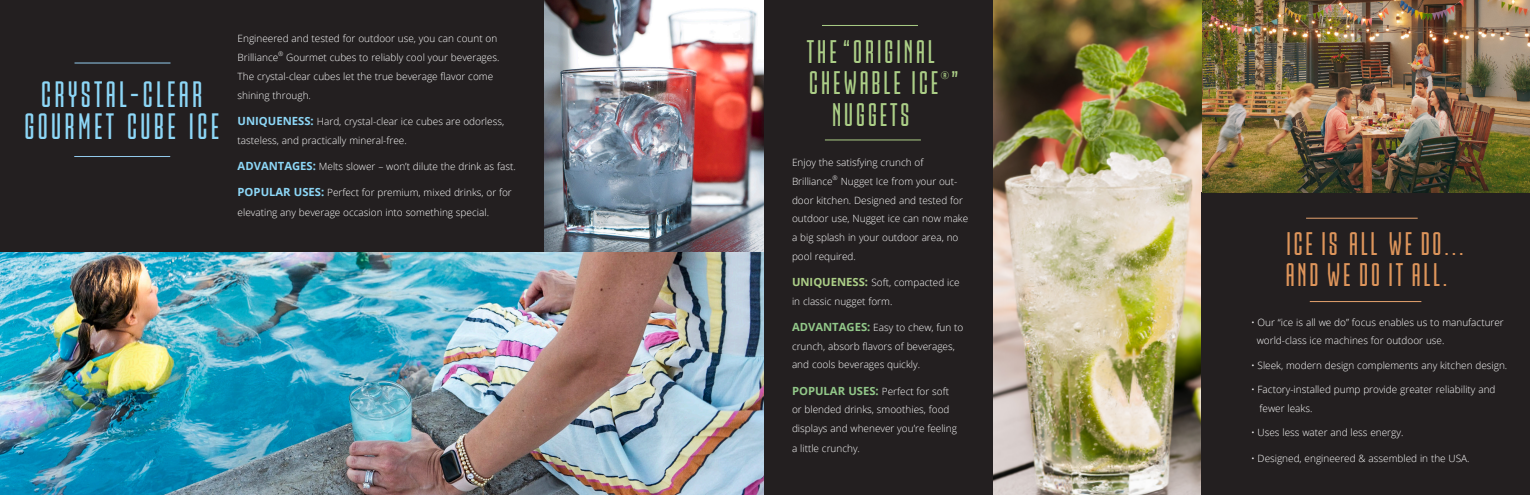
<style>
.page{position:relative;width:1530px;height:495px;background:#fff}
.page>*{position:absolute;margin:0;border:0;box-sizing:border-box;transform-origin:0 0}
.t1{font:35px/32.5px "Being Love Sans";letter-spacing:.075em;color:#8dd7f7;text-align:center}
.t2{font:31.12px "Being Love Sans";letter-spacing:.075em;color:#accf87}
.t3{font:31.12px/31.1px "Being Love Sans";letter-spacing:.07em;color:#de955b}
.t4{font:300 10px/18.8px "Open Sans";color:#fff}
.t5{font:300 6.25px "Open Sans";color:#fff}
.s1{font-weight:700;font-size:11.25px;color:#8dd7f7}
.s2{font-weight:700;font-size:11.25px;color:#accf87}
.s3{font-weight:700;font-size:11.25px;color:#92c889}
</style>
<div class="page">
<img style="left:544px;top:0;width:220px;height:252px">
<div style="left:0;top:0;width:544px;height:252px;background:#231f20"></div>
<hr style="left:74px;top:156px;width:96px;height:1px;background:#94ccee">
<hr style="left:75px;top:63px;width:96px;height:1px;background:#94ccee">
<img style="left:0;top:252px;width:764px;height:243px">
<div style="left:764px;top:0;width:230px;height:495px;background:#231f20"></div>
<hr style="left:825px;top:140px;width:96px;height:1px;background:#accf87">
<hr style="left:822px;top:25px;width:96px;height:1px;background:#accf87">
<img style="left:994px;top:0;width:208px;height:495px">
<div style="left:1202px;top:193px;width:328px;height:302px;background:#231f20"></div>
<hr style="left:1310px;top:301px;width:111px;height:1px;background:#e5a26e">
<hr style="left:1306px;top:218px;width:112px;height:1px;background:#e5a26e">
<img style="left:1202px;top:0;width:328px;height:193px">
<p class="t1" style="left:24px;top:78px;width:197px">CRYSTAL-CLEAR<br>GOURMET CUBE ICE</p>
<p class="t4" style="left:238px;top:29px;width:261px">Engineered and tested for outdoor use, you can count on<br>Brilliance</p>
<p class="t5" style="left:278px;top:50px;width:7px">®</p>
<p class="t4" style="left:238px;top:48px;width:263px;text-indent:49px">Gourmet cubes to reliably cool your beverages.<br>The crystal-clear cubes let the true beverage flavor come shining through.</p>
<p class="t4" style="left:238px;top:112px;width:268px"><span class="s1">UNIQUENESS:</span> Hard, crystal-clear ice cubes are odorless, tasteless, and practically mineral-free.</p>
<p class="t4" style="left:238px;top:157px;width:280px"><span class="s1">ADVANTAGES:</span> Melts slower – won’t dilute the drink as fast.</p>
<p class="t4" style="left:238px;top:182px;width:276px;line-height:20px"><span class="s1">POPULAR USES:</span> Perfect for premium, mixed drinks, or for elevating any beverage occasion into something special.</p>
<p class="t2" style="left:807px;top:36px;width:130px">THE “ORIGINAL</p>
<p class="t2" style="left:809px;top:67px;width:151px">CHEWABLE ICE<sup>®</sup>”</p>
<p class="t2" style="left:832px;top:98px;width:80px">NUGGETS</p>
<p class="t4" style="left:792px;top:153px;width:133px">Enjoy the satisfying crunch of<br>Brilliance</p>
<p class="t5" style="left:833px;top:173px;width:7px">®</p>
<p class="t4" style="left:792px;top:172px;width:178px;text-indent:49px">Nugget Ice from your out&shy;door kitchen. Designed and tested for outdoor use, Nugget ice can now make a big splash in your outdoor area, no pool required.</p>
<p class="t4" style="left:792px;top:273px;width:169px"><span class="s2">UNIQUENESS:</span> Soft, compacted ice in classic nugget form.</p>
<p class="t4" style="left:792px;top:318px;width:173px"><span class="s3">ADVANTAGES:</span> Easy to chew, fun to crunch, absorb flavors of beverages, and cools beverages quickly.</p>
<p class="t4" style="left:792px;top:381px;width:166px"><span class="s3">POPULAR USES:</span> Perfect for soft or blended drinks, smoothies, food displays and whenever you’re feeling</p>
<p class="t4" style="left:792px;top:439px;width:70px">a little crunchy.</p>
<p class="t3" style="left:1285px;top:228px;width:180px">ICE IS ALL WE DO...<br>AND WE DO IT ALL.</p>
<p class="t4" style="left:1257px;top:312px;width:249px;text-indent:-6px">• Our “ice is all we do” focus enables us to manufacturer world-class ice machines for outdoor use.</p>
<p class="t4" style="left:1251px;top:356px;width:258px">• Sleek, modern design complements any kitchen design.</p>
<p class="t4" style="left:1260px;top:380px;width:238px;text-indent:-9px">• Factory-installed pump provide greater reliability and fewer leaks.</p>
<p class="t4" style="left:1251px;top:423px;width:154px">• Uses less water and less energy.</p>
<p class="t4" style="left:1251px;top:449px;width:220px">• Designed, engineered &amp; assembled in the USA.</p>
</div>
